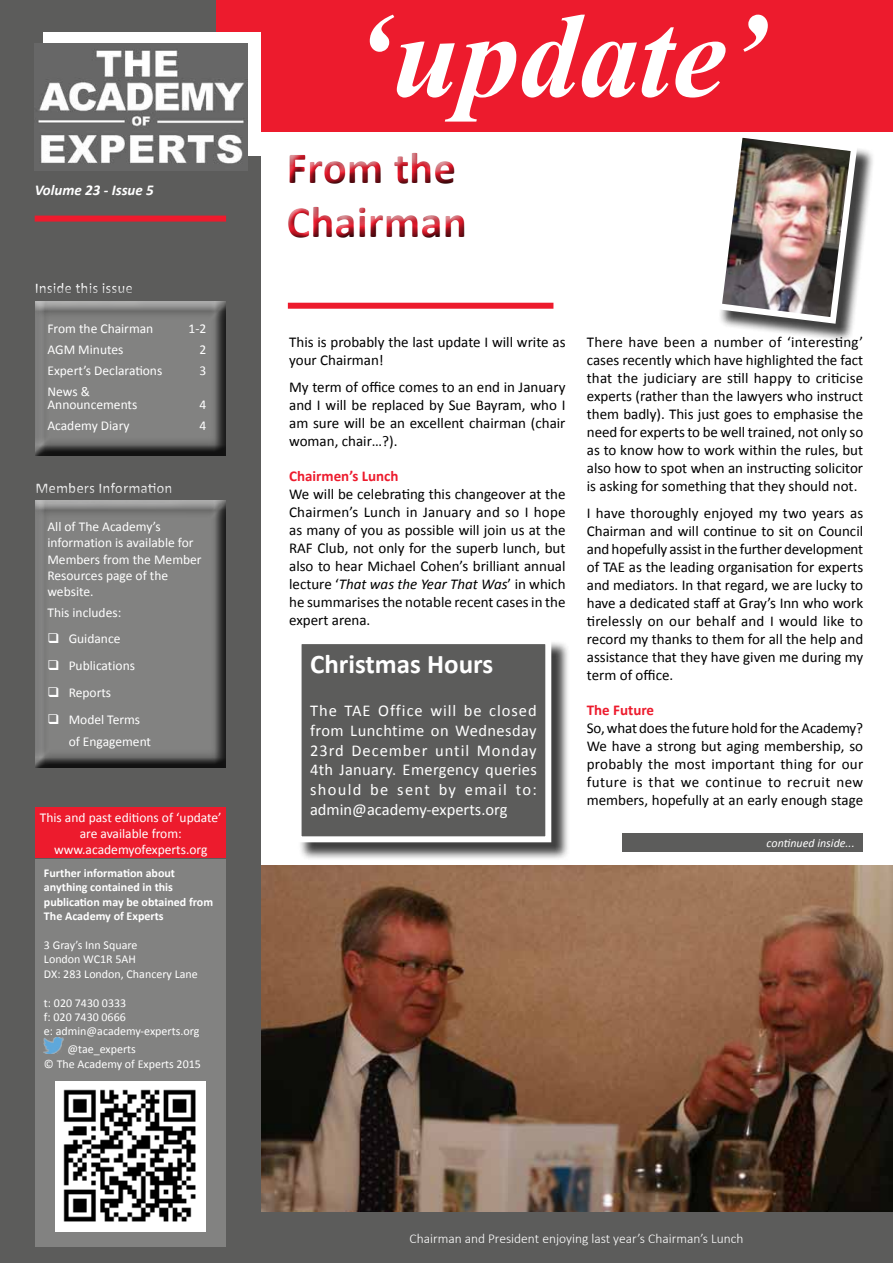
<style>
.page{position:relative;width:893px;height:1263px;background:#fff}
.page>*{position:absolute;margin:0;border:0;box-sizing:border-box;transform-origin:0 0}
.t1{font:italic 700 120px "Times New Roman";color:#fff}
.t2{font:700 45px/54px "Calibri";color:#ed1b2d}
.t3{font:700 27px "Calibri";color:#fff}
.t4{font:16.5px/19.8px "Calibri";letter-spacing:.055em;color:#fff;text-align:justify}
.t5{font:15px/18px "Calibri";color:#000;text-align:justify}
.t6{font:700 15px "Calibri";color:#fff}
.t7{font:700 15px "Calibri";color:#ed1b2d}
.t8{font:italic 700 15px "Calibri";color:#fff}
.t9{font:13.5px/16.2px "Calibri";color:#fff}
.t10{font:300 13.5px "Calibri";color:#fff}
.t11{font:12px/14.4px "Calibri";color:#fff}
.t12{font:700 12px/14.4px "Calibri";color:#fff}
.t13{font:italic 12px "Calibri";color:#fff}
.s1{font-style:italic}
</style>
<div class="page">
<div style="left:281px;top:146px;width:194px;height:103px;background:#000;opacity:.75"></div>
<img style="left:260px;top:865px;width:633px;height:347px">
<div style="left:0;top:0;width:260px;height:1263px;background:#5c5c5b"></div>
<div style="left:35px;top:216px;width:191px;height:6px;background:#ed1b2d"></div>
<div style="left:29px;top:279px;width:198px;height:178px;background:#000;opacity:.75"></div>
<div style="left:288px;top:303px;width:265px;height:6px;background:#ed1b2d"></div>
<div style="left:718px;top:133px;width:157px;height:209px;background:#000;opacity:.75"></div>
<img style="left:718px;top:133px;width:143px;height:194px">
<div style="left:260px;top:1212px;width:633px;height:51px;background:#5c5c5b"></div>
<div style="left:217px;top:0;width:676px;height:132px;background:#ed1b2d"></div>
<div style="left:44px;top:32px;width:217px;height:123px;background:#fff"></div>
<img style="left:35px;top:43px;width:212px;height:128px">
<div style="left:29px;top:479px;width:198px;height:289px;background:#000;opacity:.75"></div>
<div style="left:35px;top:807px;width:191px;height:51px;background:#ed1b2d"></div>
<div style="left:35px;top:859px;width:191px;height:388px;background:#828281"></div>
<img style="left:44px;top:1038px;width:19px;height:15px">
<img style="left:56px;top:1081px;width:150px;height:150px">
<div style="left:622px;top:833px;width:241px;height:18px;background:#5c5c5b"></div>
<div style="left:298px;top:640px;width:272px;height:221px;background:#000;opacity:.75"></div>
<div style="left:299px;top:641px;width:249px;height:198px;background:#5c5c5b"></div>
<div style="left:296px;top:638px;width:255px;height:204px;border:6px solid #fff"></div>
<svg style="left:59px;top:643px;width:14px;height:1px"></svg>
<svg style="left:59px;top:670px;width:14px;height:1px"></svg>
<svg style="left:59px;top:697px;width:14px;height:1px"></svg>
<svg style="left:59px;top:724px;width:14px;height:1px"></svg>
<p class="t8" style="left:35px;top:179px;width:121px">Volume 23 - Issue 5</p>
<p class="t6" style="left:35px;top:277px;width:100px">Inside this issue</p>
<p class="t9" style="left:47px;top:320px;width:107px">From the Chairman</p>
<p class="t9" style="left:189px;top:320px;width:19px">1-2</p>
<p class="t9" style="left:47px;top:341px;width:78px">AGM Minutes</p>
<p class="t9" style="left:200px;top:341px;width:8px">2</p>
<p class="t9" style="left:47px;top:362px;width:116px">Expert’s Declarations</p>
<p class="t9" style="left:200px;top:362px;width:8px">3</p>
<p class="t9" style="left:47px;top:384px;width:91px;line-height:13.5px">News &amp;<br>Announcements</p>
<p class="t9" style="left:200px;top:396px;width:8px">4</p>
<p class="t9" style="left:47px;top:417px;width:84px">Academy Diary</p>
<p class="t9" style="left:200px;top:417px;width:8px">4</p>
<p class="t6" style="left:35px;top:477px;width:139px">Members Information</p>
<p class="t9" style="left:47px;top:518px;width:156px">All of The Academy’s information is available for<br>Members from the Member<br>Resources page of the website.</p>
<p class="t9" style="left:47px;top:603px;width:75px">This includes:</p>
<p class="t9" style="left:47px;top:630px;width:75px">❑ Guidance</p>
<p class="t9" style="left:47px;top:657px;width:89px">❑ Publications</p>
<p class="t9" style="left:47px;top:684px;width:65px">❑ Reports</p>
<p class="t9" style="left:69px;top:707px;width:84px;line-height:22.5px;text-indent:-21px">❑ Model Terms of Engagement</p>
<p class="t9" style="left:40px;top:809px;width:183px;text-align:center">This and past editions of ‘update’ are available from: www.academyofexperts.org</p>
<p class="t12" style="left:44px;top:865px;width:171px">Further information about anything contained in this publication may be obtained from<br>The Academy of Experts</p>
<p class="t11" style="left:44px;top:937px;width:155px">3 Gray’s Inn Square<br>London WC1R 5AH<br>DX: 283 London, Chancery Lane</p>
<p class="t11" style="left:44px;top:995px;width:157px">t: 020 7430 0333<br>f: 020 7430 0666<br>e: admin@academy-experts.org</p>
<p class="t11" style="left:44px;top:1042px;width:158px;text-indent:23px">@tae_experts<br>© The Academy of Experts 2015</p>
<h1 class="t1" style="left:353px;top:-28px;width:415px">‘update’</h1>
<h2 class="t2" style="left:287px;top:140px;width:182px">From the<br>Chairman</h2>
<p class="t5" style="left:289px;top:333px;width:278px">This is probably the last update I will write as your Chairman!</p>
<p class="t5" style="left:289px;top:377px;width:278px">My term of office comes to an end in January and I will be replaced by Sue Bayram, who I am sure will be an excellent chairman (chair woman, chair…?).</p>
<p class="t7" style="left:289px;top:465px;width:111px">Chairmen’s Lunch</p>
<p class="t5" style="left:289px;top:484px;width:278px">We will be celebrating this changeover at the Chairmen’s Lunch in January and so I hope as many of you as possible will join us at the RAF Club, not only for the superb lunch, but also to hear Michael Cohen’s brilliant annual lecture ‘<span class="s1">That was the Year That Was</span>’ in which he summarises the notable recent cases in the expert arena.</p>
<h3 class="t3" style="left:310px;top:645px;width:185px">Christmas Hours</h3>
<p class="t4" style="left:310px;top:700px;width:228px">The TAE Office will be closed from Lunchtime on Wednesday 23rd December until Monday 4th January. Emergency queries should be sent by email to: admin@academy-experts.org</p>
<p class="t5" style="left:587px;top:333px;width:278px">There have been a number of ‘interesting’ cases recently which have highlighted the fact that the judiciary are still happy to criticise experts (rather than the lawyers who instruct them badly). This just goes to emphasise the need for experts to be well trained, not only so as to know how to work within the rules, but also how to spot when an instructing solicitor is asking for something that they should not.</p>
<p class="t5" style="left:587px;top:503px;width:278px">I have thoroughly enjoyed my two years as Chairman and will continue to sit on Council and hopefully assist in the further development of TAE as the leading organisation for experts and mediators. In that regard, we are lucky to have a dedicated staff at Gray’s Inn who work tirelessly on our behalf and I would like to record my thanks to them for all the help and assistance that they have given me during my term of office.</p>
<p class="t7" style="left:587px;top:699px;width:69px">The Future</p>
<p class="t5" style="left:587px;top:718px;width:278px">So, what does the future hold for the Academy?<br>We have a strong but aging membership, so probably the most important thing for our future is that we continue to recruit new members, hopefully at an early enough stage</p>
<p class="t13" style="left:767px;top:834px;width:90px">continued inside...</p>
<p class="t10" style="left:409px;top:1230px;width:336px">Chairman and President enjoying last year’s Chairman’s Lunch</p>
</div>
